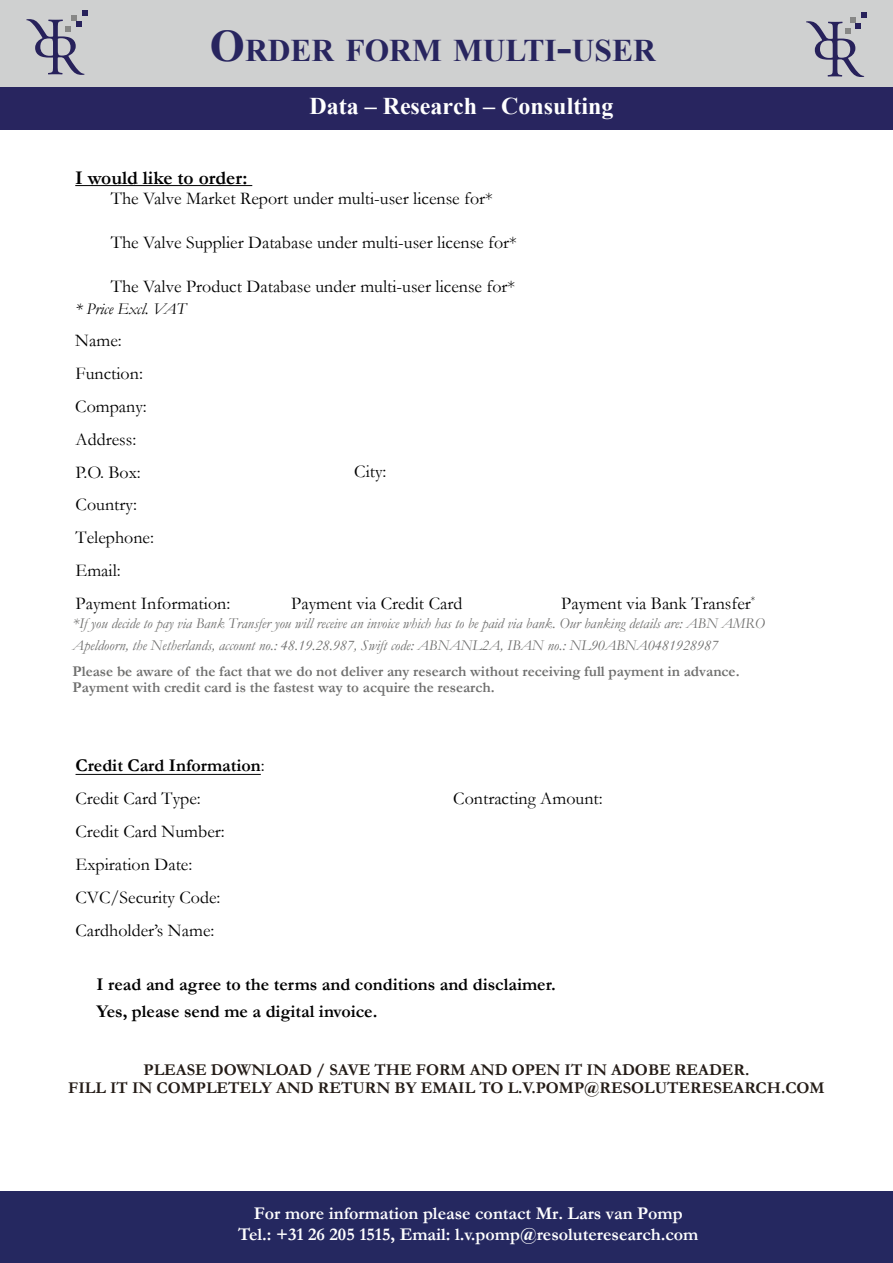
<style>
.page{position:relative;width:893px;height:1263px;background:#fff}
.page>*{position:absolute;margin:0;border:0;box-sizing:border-box;transform-origin:0 0}
.t1{font:700 31.5px "Times New Roman";color:#28255f}
.t2{font:700 24px "Times New Roman";color:#fff}
.t3{font:700 19.5px "Garamond";color:#000}
.t4{font:18px/32.8px "Garamond";color:#000}
.t5{font:700 18px/21px "Garamond";color:#fff;text-align:center}
.t6{font:700 18px "Garamond";color:#000}
.t7{font:700 16.5px/18px "Garamond";color:#241c17;text-align:center}
.t8{font:italic 16.5px "Garamond";color:#000}
.t9{font:italic 15px/21.5px "Garamond";color:#6f6f6e}
.t10{font:700 15px/16.5px "Garamond";color:#6f6f6e}
.s1{font-size:45px}
.s2{font-style:inherit}
.s3{font-weight:700}
</style>
<div class="page">
<hr style="left:75px;top:185px;width:177px;height:1px;background:#000">
<hr style="left:76px;top:774px;width:185px;height:1px;background:#000">
<div style="left:0;top:1191px;width:893px;height:72px;background:#252860"></div>
<div style="left:0;top:0;width:893px;height:92px;background:#cfd0d0"></div>
<div style="left:0;top:87px;width:893px;height:43px;background:#28255f"></div>
<svg style="left:26px;top:10px;width:61px;height:65px"></svg>
<svg style="left:806px;top:12px;width:61px;height:65px"></svg>
<h1 class="t1" style="left:210px;top:29px;width:447px"><span class="s1">O</span>RDER FORM MULTI<span class="s1">-</span>USER</h1>
<h2 class="t2" style="left:309px;top:89px;width:305px">Data <span class="s2">–</span> Research <span class="s2">–</span> Consulting</h2>
<p class="t3" style="left:75px;top:166px;width:174px">I would like to order:</p>
<p class="t4" style="left:111px;top:182px;width:383px">The Valve Market Report under multi-user license for*</p>
<p class="t4" style="left:111px;top:226px;width:407px">The Valve Supplier Database under multi-user license for*</p>
<p class="t4" style="left:111px;top:270px;width:406px">The Valve Product Database under multi-user license for*</p>
<p class="t8" style="left:75px;top:299px;width:112px">* Price Excl. VAT</p>
<p class="t4" style="left:75px;top:324px;width:157px">Name:<br>Function:<br>Company:<br>Address:<br>P.O. Box:<br>Country:<br>Telephone:<br>Email:<br>Payment Information:</p>
<p class="t4" style="left:354px;top:455px;width:34px">City:</p>
<p class="t4" style="left:291px;top:587px;width:173px">Payment via Credit Card</p>
<p class="t4" style="left:561px;top:587px;width:196px">Payment via Bank Transfer<sup>*</sup></p>
<p class="t9" style="left:73px;top:612px;width:694px">*If you decide to pay via Bank Transfer you will receive an invoice which has to be paid via bank. Our banking details are: ABN AMRO<br>Apeldoorn, the Netherlands, account no.: 48.19.28.987, Swift code: ABNANL2A, IBAN no.: NL90ABNA0481928987</p>
<p class="t10" style="left:73px;top:662px;width:668px">Please be aware of the fact that we do not deliver any research without receiving full payment in advance.<br>Payment with credit card is the fastest way to acquire the research.</p>
<p class="t4" style="left:76px;top:748px;width:191px"><span class="s3">Credit</span> <span class="s3">C</span><span class="s3">ard</span> <span class="s3">I</span><span class="s3">nformation</span>:<br>Credit Card Type:<br>Credit Card Number:<br>Expiration Date:<br>CVC/Security Code:<br>Cardholder’s Name:</p>
<p class="t6" style="left:97px;top:973px;width:461px">I read and agree to the terms and conditions and disclaimer.</p>
<p class="t6" style="left:97px;top:1001px;width:282px">Yes, please send me a digital invoice.</p>
<p class="t7" style="left:68px;top:1060px;width:758px">PLEASE DOWNLOAD / SAVE THE FORM AND OPEN IT IN ADOBE READER.<br>FILL IT IN COMPLETELY AND RETURN BY EMAIL TO L.V.POMP@RESOLUTERESEARCH.COM</p>
<p class="t5" style="left:238px;top:1202px;width:462px">For more information please contact Mr. Lars van Pomp<br>Tel.: +31 26 205 1515, Email: l.v.pomp@resoluteresearch.com</p>
</div>
